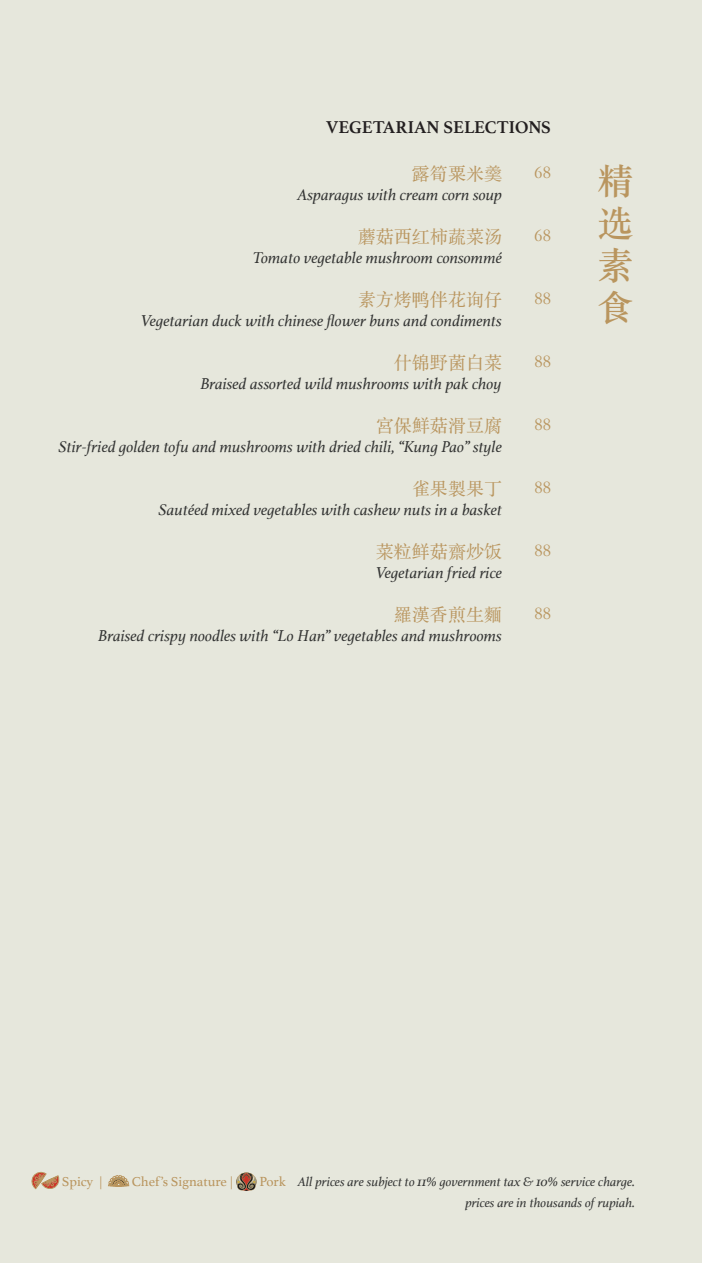
<style>
.page{position:relative;width:702px;height:1263px;background:#e6e7dc}
.page>*{position:absolute;margin:0;border:0;box-sizing:border-box;transform-origin:0 0}
.t1{font:36px "ST Songti SC Bold";color:#b9955e}
.t2{font:18px "ST Songti SC Regular";color:#b9955e}
.t3{font:700 18px "Athelas";color:#231f20}
.t4{font:italic 16.5px "Athelas";color:#323332}
.t5{font:13.8px "Athelas";color:#b9955e}
.t6{font:italic 13.5px/21px "Athelas";color:#323332;text-align:right}
</style>
<div class="page">
<svg style="left:31px;top:1171px;width:29px;height:19px"></svg>
<svg style="left:108px;top:1175px;width:21px;height:11px"></svg>
<svg style="left:236px;top:1172px;width:21px;height:19px"></svg>
<p class="t3" style="left:326px;top:112px;width:226px">VEGETARIAN SELECTIONS</p>
<p class="t2" style="left:412px;top:162px;width:91px">露筍粟米羹</p>
<p class="t4" style="left:298px;top:181px;width:206px">Asparagus with cream corn soup</p>
<p class="t2" style="left:358px;top:225px;width:146px">蘑菇西红柿蔬菜汤</p>
<p class="t4" style="left:252px;top:244px;width:251px">Tomato vegetable mushroom consommé</p>
<p class="t2" style="left:358px;top:288px;width:146px">素方烤鸭伴花询仔</p>
<p class="t4" style="left:141px;top:307px;width:362px">Vegetarian duck with chinese flower buns and condiments</p>
<p class="t2" style="left:394px;top:351px;width:109px">什锦野菌白菜</p>
<p class="t4" style="left:200px;top:370px;width:303px">Braised assorted wild mushrooms with pak choy</p>
<p class="t2" style="left:376px;top:414px;width:128px">宮保鮮菇滑豆腐</p>
<p class="t4" style="left:58px;top:433px;width:445px">Stir-fried golden tofu and mushrooms with dried chili, “Kung Pao” style</p>
<p class="t2" style="left:412px;top:477px;width:91px">雀果製果丁</p>
<p class="t4" style="left:158px;top:496px;width:345px">Sautéed mixed vegetables with cashew nuts in a basket</p>
<p class="t2" style="left:376px;top:540px;width:128px">菜粒鲜菇齋炒饭</p>
<p class="t4" style="left:376px;top:559px;width:127px">Vegetarian fried rice</p>
<p class="t2" style="left:394px;top:603px;width:109px">羅漢香煎生麵</p>
<p class="t4" style="left:98px;top:622px;width:405px">Braised crispy noodles with “Lo Han” vegetables and mushrooms</p>
<p class="t2" style="left:534px;top:162px;width:18px">68</p>
<p class="t2" style="left:534px;top:225px;width:18px">68</p>
<p class="t2" style="left:534px;top:288px;width:18px">88</p>
<p class="t2" style="left:534px;top:351px;width:18px">88</p>
<p class="t2" style="left:534px;top:414px;width:18px">88</p>
<p class="t2" style="left:534px;top:477px;width:18px">88</p>
<p class="t2" style="left:534px;top:540px;width:18px">88</p>
<p class="t2" style="left:534px;top:603px;width:18px">88</p>
<p class="t1" style="left:598px;top:158px;width:37px">精</p>
<p class="t1" style="left:598px;top:200px;width:37px">选</p>
<p class="t1" style="left:598px;top:242px;width:37px">素</p>
<p class="t1" style="left:598px;top:284px;width:37px">食</p>
<p class="t5" style="left:62px;top:1170px;width:42px">Spicy |</p>
<p class="t5" style="left:132px;top:1170px;width:103px">Chef’s Signature |</p>
<p class="t5" style="left:259px;top:1170px;width:28px">Pork</p>
<p class="t6" style="left:298px;top:1170px;width:338px">All prices are subject to 11% government tax &amp; 10% service charge. prices are in thousands of rupiah.</p>
</div>
